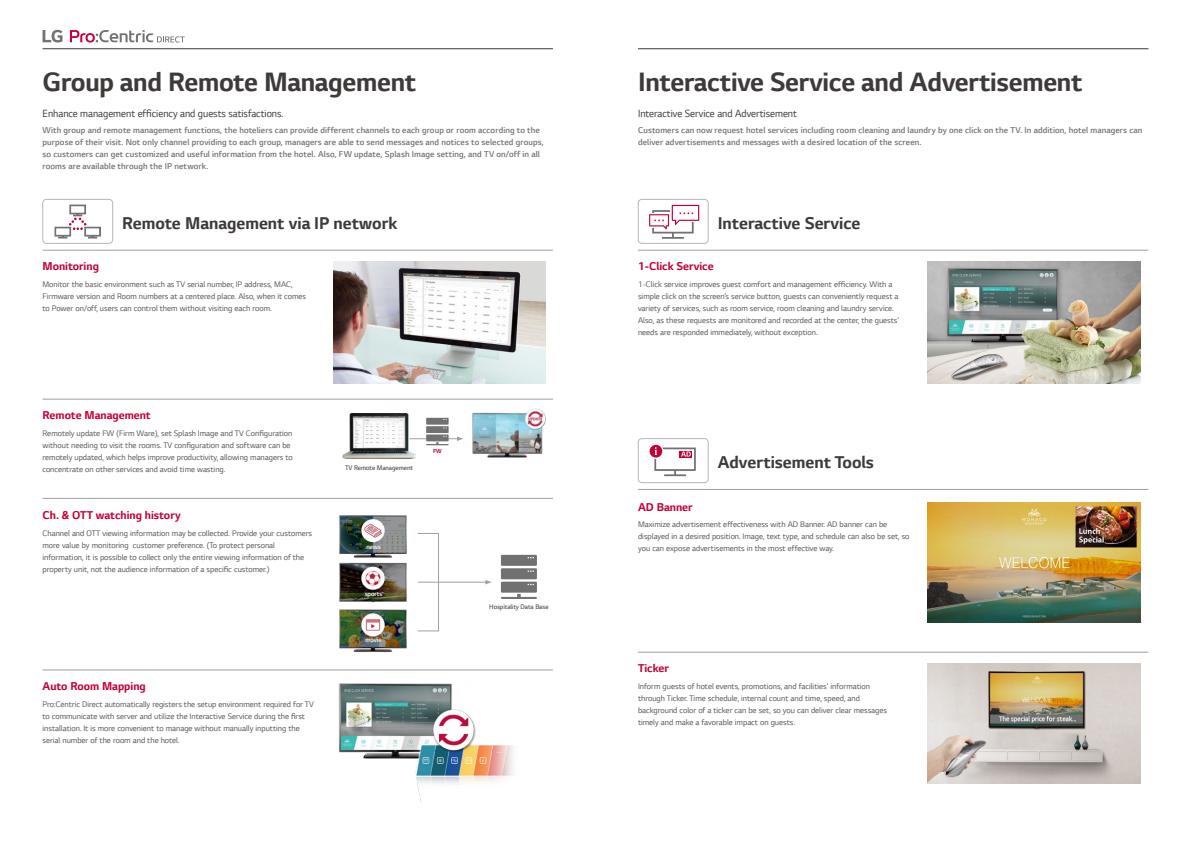
<style>
.page{position:relative;width:1191px;height:842px;background:#fff}
.page>*{position:absolute;margin:0;border:0;box-sizing:border-box;transform-origin:0 0}
.t1{font:700 28px "LG Smart";letter-spacing:-.01em;color:#3e3a39}
.t2{font:700 18px "LG Smart";color:#3e3a39}
.t3{font:700 12px "LG Smart";color:#c30037}
.t4{font:11px "LG Smart";color:#3e3a39;scale:.95 1}
.t5{font:300 9px/12px "LG Smart";letter-spacing:.01em;color:#727171}
.t6{font:8.5px/12px "LG Smart";color:#595757}
.t7{font:300 7px "LG Smart";letter-spacing:-.01em;color:#595757}
.t8{font:300 7px "LG Smart";letter-spacing:-.01em;color:#fff}
.t9{font:700 6px "LG Smart";color:#c30037}
</style>
<div class="page">
<svg style="left:43px;top:30px;width:19px;height:12px"></svg>
<svg style="left:70px;top:30px;width:115px;height:13px"></svg>
<hr style="left:43px;top:49px;width:510px;height:1px;background:#3e3a39">
<hr style="left:638px;top:49px;width:510px;height:1px;background:#3e3a39">
<hr style="left:638px;top:250px;width:510px;height:1px;background:#9fa0a0">
<div style="left:638px;top:199px;width:70px;height:45px;border:1px solid #b5b6b6;border-radius:4px"></div>
<svg style="left:649px;top:205px;width:50px;height:34px"></svg>
<img style="left:928px;top:261px;width:212px;height:122px">
<hr style="left:638px;top:652px;width:510px;height:1px;background:#9fa0a0">
<img style="left:927px;top:663px;width:213px;height:120px">
<hr style="left:638px;top:489px;width:510px;height:1px;background:#9fa0a0">
<img style="left:927px;top:503px;width:213px;height:119px">
<div style="left:638px;top:438px;width:70px;height:45px;border:1px solid #b5b6b6;border-radius:4px"></div>
<svg style="left:649px;top:445px;width:13px;height:13px"></svg>
<svg style="left:654px;top:447px;width:42px;height:29px"></svg>
<img style="left:338px;top:683px;width:176px;height:119px">
<hr style="left:43px;top:250px;width:510px;height:1px;background:#9fa0a0">
<div style="left:43px;top:199px;width:70px;height:45px;border:1px solid #b5b6b6;border-radius:4px"></div>
<svg style="left:54px;top:205px;width:47px;height:33px"></svg>
<hr style="left:409px;top:438px;width:49px;height:1px;background:#9fa0a0">
<svg style="left:457px;top:436px;width:6px;height:5px"></svg>
<svg style="left:426px;top:418px;width:22px;height:27px"></svg>
<img style="left:342px;top:414px;width:74px;height:45px">
<img style="left:472px;top:408px;width:74px;height:50px">
<img style="left:334px;top:261px;width:211px;height:122px">
<hr style="left:418px;top:582px;width:69px;height:1px;background:#9fa0a0">
<svg style="left:485px;top:580px;width:7px;height:4px"></svg>
<svg style="left:501px;top:555px;width:36px;height:38px"></svg>
<hr style="left:501px;top:597px;width:36px;height:2px;background:#727171">
<div style="left:417px;top:533px;width:22px;height:98px;border:1px solid #9fa0a0"></div>
<img style="left:339px;top:515px;width:68px;height:137px">
<hr style="left:43px;top:498px;width:510px;height:1px;background:#9fa0a0">
<hr style="left:43px;top:399px;width:510px;height:1px;background:#9fa0a0">
<hr style="left:43px;top:670px;width:510px;height:1px;background:#9fa0a0">
<h1 class="t1" style="left:43px;top:63px;width:375px">Group and Remote Management</h1>
<p class="t4" style="left:43px;top:106px;width:255px">Enhance management efficiency and guests satisfactions.</p>
<p class="t5" style="left:43px;top:124px;width:503px">With group and remote management functions, the hoteliers can provide different channels to each group or room according to the purpose of their visit. Not only channel providing to each group, managers are able to send messages and notices to selected groups, so customers can get customized and useful information from the hotel. Also, FW update, Splash Image setting, and TV on/off in all rooms are available through the IP network.</p>
<h3 class="t3" style="left:43px;top:258px;width:58px">Monitoring</h3>
<h2 class="t2" style="left:122px;top:210px;width:276px">Remote Management via IP network</h2>
<p class="t6" style="left:43px;top:278px;width:265px">Monitor the basic environment such as TV serial number, IP address, MAC,<br>Firmware version and Room numbers at a centered place. Also, when it comes to Power on/off, users can control them without visiting each room.</p>
<h3 class="t3" style="left:43px;top:407px;width:110px">Remote Management</h3>
<p class="t6" style="left:43px;top:426px;width:252px">Remotely update FW (Firm Ware), set Splash Image and TV Configuration without needing to visit the rooms. TV configuration and software can be remotely updated, which helps improve productivity, allowing managers to concentrate on other services and avoid time wasting.</p>
<h3 class="t3" style="left:43px;top:507px;width:140px">Ch. &amp; OTT watching history</h3>
<p class="t6" style="left:43px;top:527px;width:271px">Channel and OTT viewing information may be collected. Provide your customers more value by monitoring customer preference. (To protect personal information, it is possible to collect only the entire viewing information of the property unit, not the audience information of a specific customer.)</p>
<h3 class="t3" style="left:43px;top:678px;width:105px">Auto Room Mapping</h3>
<p class="t6" style="left:43px;top:697px;width:273px">Pro:Centric Direct automatically registers the setup environment required for TV to communicate with server and utilize the Interactive Service during the first installation. It is more convenient to manage without manually inputting the serial number of the room and the hotel.</p>
<p class="t7" style="left:345px;top:463px;width:69px">TV Remote Management</p>
<p class="t9" style="left:433px;top:447px;width:10px">FW</p>
<p class="t8" style="left:366px;top:542px;width:16px">news</p>
<p class="t8" style="left:365px;top:589px;width:19px">sports</p>
<p class="t8" style="left:365px;top:635px;width:18px">movie</p>
<p class="t7" style="left:489px;top:602px;width:61px">Hospitality Data Base</p>
<h1 class="t1" style="left:638px;top:63px;width:446px">Interactive Service and Advertisement</h1>
<p class="t4" style="left:638px;top:106px;width:169px">Interactive Service and Advertisement</p>
<p class="t5" style="left:638px;top:124px;width:506px">Customers can now request hotel services including room cleaning and laundry by one click on the TV. In addition, hotel managers can deliver advertisements and messages with a desired location of the screen.</p>
<h2 class="t2" style="left:717px;top:210px;width:144px">Interactive Service</h2>
<h3 class="t3" style="left:638px;top:258px;width:77px">1-Click Service</h3>
<p class="t6" style="left:638px;top:278px;width:263px">1-Click service improves guest comfort and management efficiency. With a simple click on the screen’s service button, guests can conveniently request a variety of services, such as room service, room cleaning and laundry service.<br>Also, as these requests are monitored and recorded at the center, the guests’ needs are responded immediately, without exception.</p>
<h3 class="t3" style="left:638px;top:499px;width:56px">AD Banner</h3>
<h2 class="t2" style="left:717px;top:450px;width:158px">Advertisement Tools</h2>
<p class="t6" style="left:638px;top:518px;width:273px">Maximize advertisement effectiveness with AD Banner. AD banner can be displayed in a desired position. Image, text type, and schedule can also be set, so you can expose advertisements in the most effective way.</p>
<h3 class="t3" style="left:638px;top:660px;width:32px">Ticker</h3>
<p class="t6" style="left:638px;top:680px;width:250px">Inform guests of hotel events, promotions, and facilities’ information through Ticker. Time schedule, internal count and time, speed, and background color of a ticker can be set, so you can deliver clear messages timely and make a favorable impact on guests.</p>
</div>
